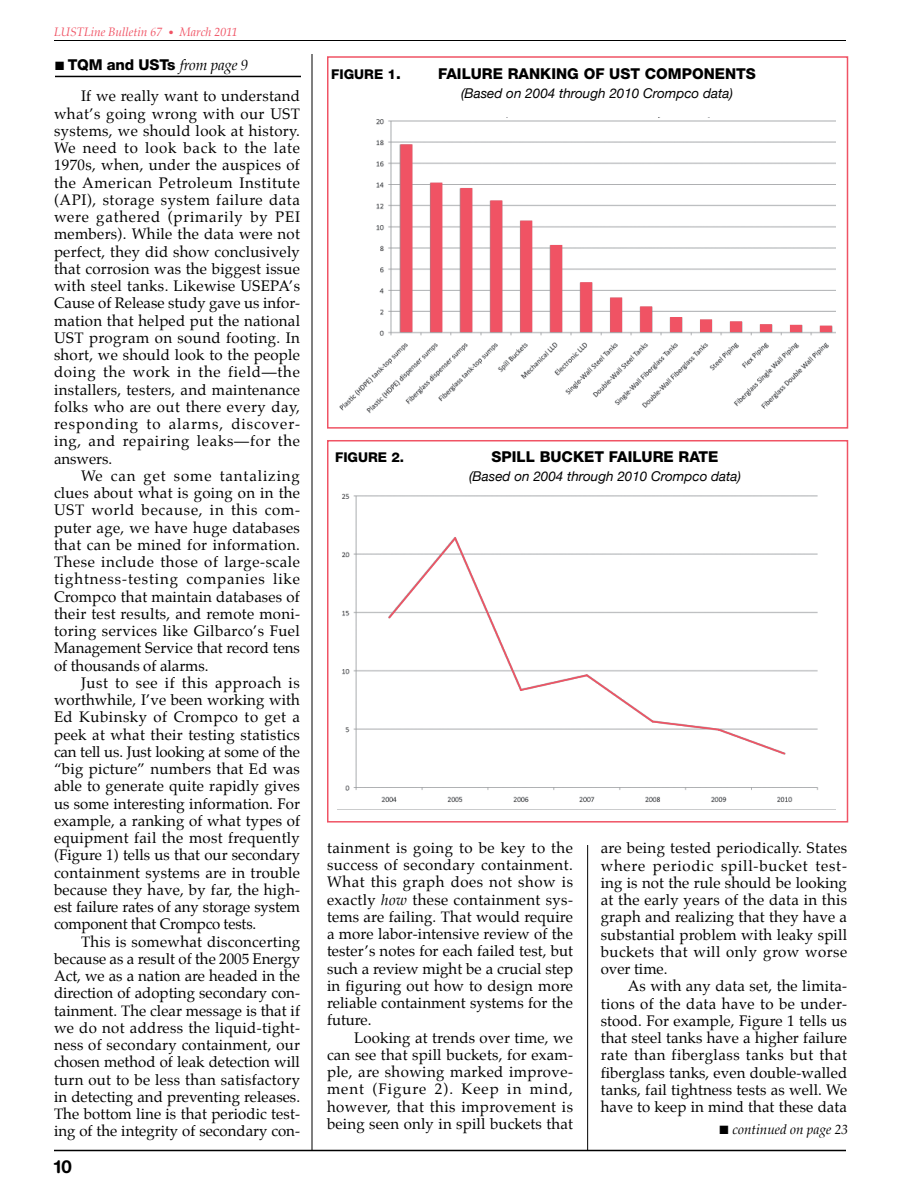
<style>
.page{position:relative;width:918px;height:1188px;background:#fff}
.page>*{position:absolute;margin:0;border:0;box-sizing:border-box;transform-origin:0 0}
.t1{font:700 18px "Helvetica Rounded";color:#000}
.t2{font:15px/17.2px "Palatino";letter-spacing:.005em;color:#000;text-align:justify}
.t3{font:800 15px "Helvetica Neue";letter-spacing:-.01em;color:#000}
.t4{font:italic 13.5px "Helvetica Neue";color:#000}
.t5{font:italic 13.5px "Palatino";color:#000}
.t6{font:800 13.5px "Helvetica Neue";color:#000}
.t7{font:italic 12px "Palatino";color:#f05364}
.s1{font-size:10.5px}
.s2{font-family:"Palatino";font-weight:400;font-style:italic}
.s3{font-size:15px}
.s4{font-style:italic}
</style>
<div class="page">
<hr style="left:54px;top:1150px;width:792px;height:1px;background:#000">
<hr style="left:54px;top:40px;width:792px;height:1px;background:#000">
<hr style="left:312px;top:54px;width:1px;height:1096px;background:#000">
<hr style="left:587px;top:845px;width:1px;height:306px;background:#000">
<div style="left:327px;top:56px;width:521px;height:373px;border:2px solid #f05364"></div>
<img style="left:339px;top:119px;width:497px;height:294px">
<svg style="left:400px;top:144px;width:432px;height:188px"></svg>
<div style="left:327px;top:440px;width:521px;height:383px;border:2px solid #f05364"></div>
<img style="left:342px;top:493px;width:477px;height:309px">
<svg style="left:387px;top:536px;width:400px;height:220px"></svg>
<div style="left:513px;top:505px;width:256px;height:43px;background:#fff"></div>
<hr style="left:55px;top:76px;width:246px;height:1px;background:#000">
<p class="t7" style="left:54px;top:23px;width:185px">LUSTLine Bulletin 67 <span class="s1">•</span> March 2011</p>
<p class="t3" style="left:55px;top:55px;width:195px">■ TQM AND USTS <span class="s2">from page 9</span></p>
<p class="t2" style="left:54px;top:88px;width:248px;text-indent:27px">If we really want to understand what’s going wrong with our UST systems, we should look at history.<br>We need to look back to the late 1970s, when, under the auspices of the American Petroleum Institute (API), storage system failure data were gathered (primarily by PEI members). While the data were not perfect, they did show conclusively that corrosion was the biggest issue with steel tanks. Likewise USEPA’s Cause of Release study gave us infor&shy;mation that helped put the national UST program on sound footing. In short, we should look to the people doing the work in the field—the installers, testers, and maintenance folks who are out there every day, responding to alarms, discover&shy;ing, and repairing leaks—for the answers.</p>
<p class="t2" style="left:54px;top:467px;width:248px;text-indent:27px">We can get some tantalizing clues about what is going on in the UST world because, in this com&shy;puter age, we have huge databases that can be mined for information.<br>These include those of large-scale tightness-testing companies like Crompco that maintain databases of their test results, and remote moni&shy;toring services like Gilbarco’s Fuel Management Service that record tens of thousands of alarms.</p>
<p class="t2" style="left:54px;top:674px;width:248px;text-indent:27px">Just to see if this approach is worthwhile, I’ve been working with Ed Kubinsky of Crompco to get a peek at what their testing statistics can tell us. Just looking at some of the “big picture” numbers that Ed was able to generate quite rapidly gives us some interesting information. For example, a ranking of what types of equipment fail the most frequently (Figure 1) tells us that our secondary containment systems are in trouble because they have, by far, the high&shy;est failure rates of any storage system component that Crompco tests.</p>
<p class="t2" style="left:54px;top:933px;width:248px;text-indent:27px">This is somewhat disconcerting because as a result of the 2005 Energy Act, we as a nation are headed in the direction of adopting secondary con&shy;tainment. The clear message is that if we do not address the liquid-tight&shy;ness of secondary containment, our chosen method of leak detection will turn out to be less than satisfactory in detecting and preventing releases.<br>The bottom line is that periodic test&shy;ing of the integrity of secondary con-</p>
<p class="t1" style="left:54px;top:1156px;width:20px">10</p>
<p class="t6" style="left:331px;top:66px;width:71px">FIGURE 1<span class="s3">.</span></p>
<p class="t3" style="left:438px;top:65px;width:18px">FAILURE</p>
<p class="t3" style="left:508px;top:65px;width:52px">RAN KING</p>
<p class="t3" style="left:584px;top:65px;width:130px">OF UST COMPONENTS</p>
<p class="t4" style="left:461px;top:86px;width:273px">(Based on 2004 through 2010 Crompco data)</p>
<p class="t6" style="left:335px;top:449px;width:71px">FIGURE 2.</p>
<p class="t3" style="left:492px;top:447px;width:20px">SPILLBUC</p>
<p class="t3" style="left:573px;top:447px;width:15px">KETFAILURERATE</p>
<p class="t4" style="left:469px;top:468px;width:273px">(Based on 2004 through 2010 Crompco data)</p>
<p class="t2" style="left:327px;top:839px;width:248px">tainment is going to be key to the success of secondary containment.<br>What this graph does not show is exactly <span class="s4">how</span> these containment sys&shy;tems are failing. That would require a more labor-intensive review of the tester’s notes for each failed test, but such a review might be a crucial step in figuring out how to design more reliable containment systems for the future.</p>
<p class="t2" style="left:327px;top:1029px;width:248px;text-indent:27px">Looking at trends over time, we can see that spill buckets, for exam&shy;ple, are showing marked improve&shy;ment (Figure 2). Keep in mind, however, that this improvement is being seen only in spill buckets that</p>
<p class="t2" style="left:601px;top:840px;width:248px">are being tested periodically. States where periodic spill-bucket test&shy;ing is not the rule should be looking at the early years of the data in this graph and realizing that they have a substantial problem with leaky spill buckets that will only grow worse over time.</p>
<p class="t2" style="left:601px;top:978px;width:248px;text-indent:27px">As with any data set, the limita&shy;tions of the data have to be under&shy;stood. For example, Figure 1 tells us that steel tanks have a higher failure rate than fiberglass tanks but that fiberglass tanks, even double-walled tanks, fail tightness tests as well. We have to keep in mind that these data</p>
<p class="t5" style="left:720px;top:1119px;width:130px">■ continued on page 23</p>
</div>
